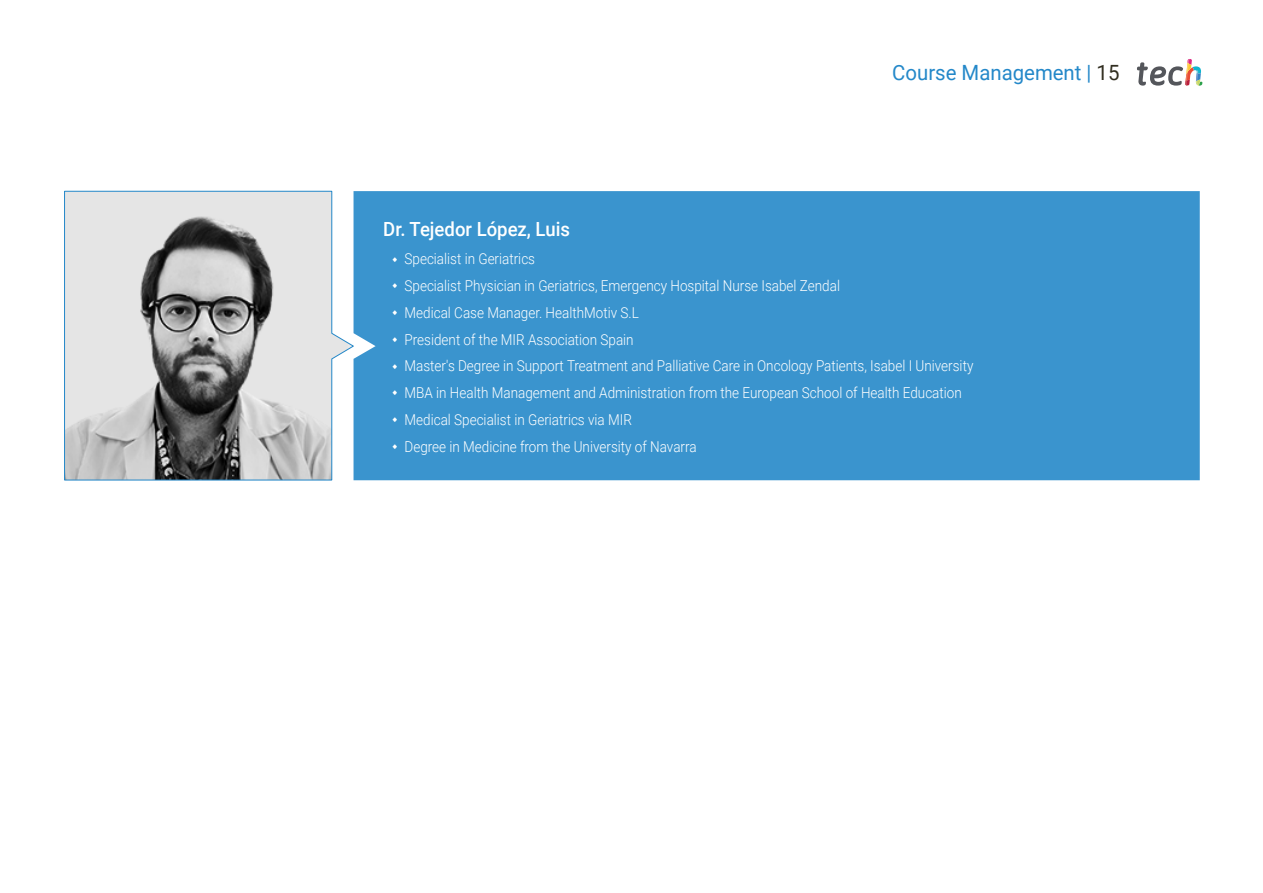
<style>
.page{position:relative;width:1263px;height:893px;background:#fff}
.page>*{position:absolute;margin:0;border:0;box-sizing:border-box;transform-origin:0 0}
.t1{font:21px "Roboto";color:#2488c9}
.t2{font:500 19.5px "Roboto";color:#fff;scale:.95 1}
.t3{font:300 15px/26.7px "Roboto";color:#fff;scale:.9 1}
.s1{color:#312e20}
</style>
<div class="page">
<div style="left:354px;top:191px;width:846px;height:289px;background:#3a94ce"></div>
<svg style="left:64px;top:191px;width:290px;height:289px;background:#b5b9bb"></svg>
<svg style="left:1137px;top:59px;width:65px;height:27px"></svg>
<svg style="left:393px;top:257px;width:4px;height:5px"></svg>
<svg style="left:393px;top:283px;width:4px;height:5px"></svg>
<svg style="left:393px;top:310px;width:4px;height:5px"></svg>
<svg style="left:393px;top:337px;width:4px;height:5px"></svg>
<svg style="left:393px;top:364px;width:4px;height:5px"></svg>
<svg style="left:393px;top:390px;width:4px;height:5px"></svg>
<svg style="left:393px;top:417px;width:4px;height:5px"></svg>
<svg style="left:393px;top:444px;width:4px;height:5px"></svg>
<h1 class="t1" style="left:892px;top:57px;width:229px">Course Management | <span class="s1">15</span></h1>
<h2 class="t2" style="left:383px;top:215px;width:198px">Dr. Tejedor López, Luis</h2>
<p class="t3" style="left:405px;top:245px;width:634px">Specialist in Geriatrics<br>Specialist Physician in Geriatrics, Emergency Hospital Nurse Isabel Zendal<br>Medical Case Manager. HealthMotiv S.L<br>President of the MIR Association Spain<br>Master's Degree in Support Treatment and Palliative Care in Oncology Patients, Isabel I University MBA in Health Management and Administration from the European School of Health Education Medical Specialist in Geriatrics via MIR<br>Degree in Medicine from the University of Navarra</p>
</div>
